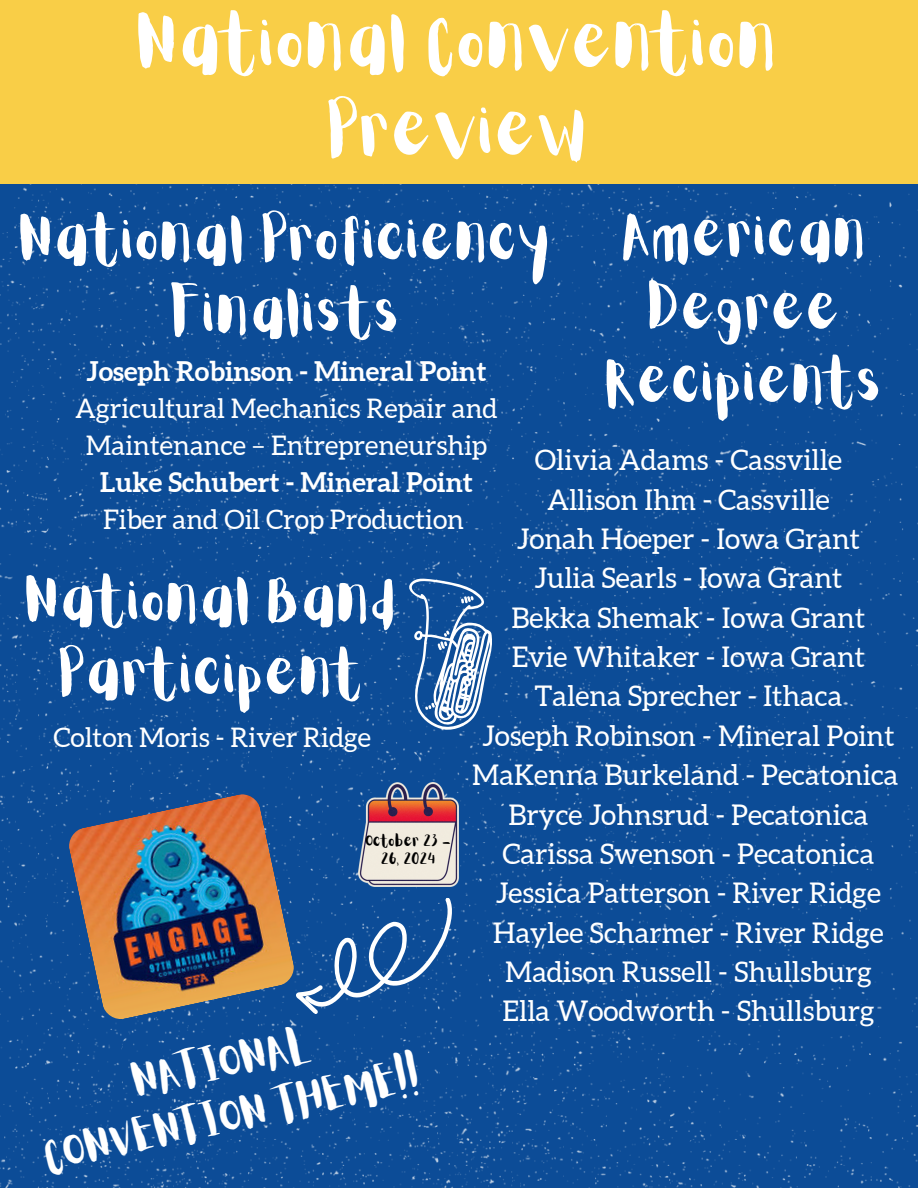
<style>
.page{position:relative;width:918px;height:1188px;background:#fff}
.page>*{position:absolute;margin:0;border:0;box-sizing:border-box;transform-origin:0 0}
.t1{font:63px/87.8px "Aloja Extended";color:#fff;text-align:center}
.t2{font:52.5px/73.2px "Aloja Extended";color:#fff;text-align:center}
.t3{font:39px/54.3px "Aloja Extended";color:#fff;text-align:center}
.t4{font:28.5px "Aleo";color:#fff}
.t5{font:27px/37.2px "Aleo";color:#fff;text-align:center}
.t6{font:700 27px "Aleo";color:#fff}
.t7{font:13.5px/18.6px "Aloja Extended";color:#000;text-align:center}
</style>
<div class="page">
<div style="left:0;top:184px;width:918px;height:1004px;background:#0c4c97"></div>
<img style="left:67px;top:793px;width:229px;height:228px">
<svg style="left:292px;top:869px;width:166px;height:165px;background:#235da0"></svg>
<img style="left:358px;top:783px;width:101px;height:103px">
<div style="left:0;top:0;width:918px;height:184px;background:#f9ce47"></div>
<svg style="left:373px;top:571px;width:136px;height:167px;background:#356aa8"></svg>
<p class="t1" style="left:138px;top:3px;width:642px">National Convention<br>Preview</p>
<h1 class="t2" style="left:20px;top:206px;width:534px">National Proficiency<br>Finalists</h1>
<h3 class="t6" style="left:87px;top:355px;width:401px">Joseph Robinson - Mineral Point</h3>
<h3 class="t5" style="left:75px;top:390px;width:424px">Agricultural Mechanics Repair and<br>Maintenance – Entrepreneurship</h3>
<p class="t6" style="left:100px;top:467px;width:374px">Luke Schubert - Mineral Point</p>
<p class="t5" style="left:103px;top:501px;width:363px">Fiber and Oil Crop Production</p>
<p class="t2" style="left:607px;top:202px;width:279px">American<br>Degree<br>Recipients</p>
<p class="t4" style="left:535px;top:444px;width:309px">Olivia Adams - Cassville</p>
<p class="t4" style="left:547px;top:483px;width:284px">Allison Ihm - Cassville</p>
<p class="t4" style="left:517px;top:523px;width:345px">Jonah Hoeper - Iowa Grant</p>
<p class="t4" style="left:534px;top:562px;width:309px">Julia Searls - Iowa Grant</p>
<p class="t4" style="left:512px;top:602px;width:355px">Bekka Shemak - Iowa Grant</p>
<p class="t4" style="left:512px;top:641px;width:355px">Evie Whitaker - Iowa Grant</p>
<p class="t4" style="left:535px;top:680px;width:309px">Talena Sprecher - Ithaca</p>
<p class="t4" style="left:482px;top:720px;width:414px">Joseph Robinson - Mineral Point</p>
<p class="t4" style="left:472px;top:759px;width:428px">MaKenna Burkeland - Pecatonica</p>
<p class="t4" style="left:508px;top:798px;width:362px">Bryce Johnsrud - Pecatonica</p>
<p class="t4" style="left:502px;top:838px;width:374px">Carissa Swenson - Pecatonica</p>
<p class="t4" style="left:496px;top:877px;width:387px">Jessica Patterson - River Ridge</p>
<p class="t4" style="left:493px;top:917px;width:392px">Haylee Scharmer - River Ridge</p>
<p class="t4" style="left:505px;top:956px;width:368px">Madison Russell - Shullsburg</p>
<p class="t4" style="left:502px;top:995px;width:374px">Ella Woodworth - Shullsburg</p>
<p class="t2" style="left:26px;top:568px;width:374px">National Band<br>Participent</p>
<p class="t5" style="left:53px;top:719px;width:319px">Colton Moris - River Ridge</p>
<p class="t7" style="left:366px;top:832px;width:87px">October 23 -<br>26, 2024</p>
<h3 class="t3" style="left:30px;top:1079px;width:385px;rotate:-12deg">NATIONAL<br>CONVENTION THEME!!</h3>
</div>
